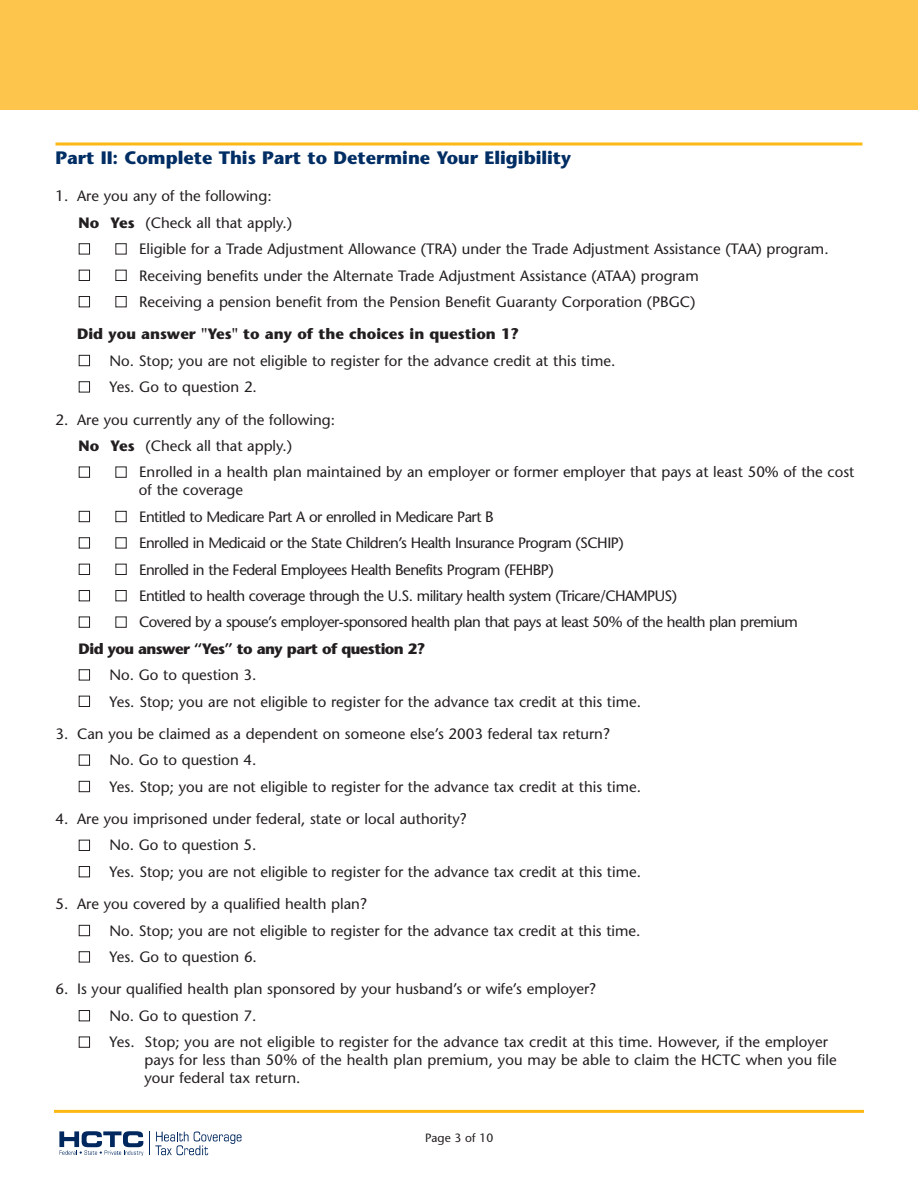
<style>
.page{position:relative;width:918px;height:1188px;background:#fff}
.page>*{position:absolute;margin:0;border:0;box-sizing:border-box;transform-origin:0 0}
.t1{font:700 18px "Stone Sans";color:#002e64}
.t2{font:15px/18px "Stone Sans";color:#231f20}
.t3{font:15px/26.4px "Stone Sans";letter-spacing:-.035em;color:#231f20}
.t4{font:12px "Stone Sans";color:#231f20}
.s1{font-weight:700}
.s2{color:#fff}
</style>
<div class="page">
<svg style="left:155px;top:1131px;width:87px;height:24px"></svg>
<svg style="left:59px;top:1131px;width:84px;height:25px"></svg>
<hr style="left:54px;top:1110px;width:810px;height:3px;background:#fcb814">
<div style="left:0;top:0;width:918px;height:110px;background:#fec54d"></div>
<svg style="left:56px;top:142px;width:806px;height:4px;background:#fcc94e"></svg>
<p class="t1" style="left:56px;top:150px;width:517px">Part II: Complete This Part to Determine Your Eligibility</p>
<p class="t2" style="left:79px;top:184px;width:215px;line-height:26.4px;text-indent:-23px">1. Are you any of the following:<br><span class="s1">No Yes</span> (Check all that apply.)</p>
<p class="t2" style="left:79px;top:241px;width:752px"><span class="s2">■</span> <span class="s2">■</span> Eligible for a Trade Adjustment Allowance (TRA) under the Trade Adjustment Assistance (TAA) program.</p>
<p class="t2" style="left:79px;top:268px;width:622px"><span class="s2">■</span> <span class="s2">■</span> Receiving benefits under the Alternate Trade Adjustment Assistance (ATAA) program</p>
<p class="t2" style="left:77px;top:287px;width:620px;line-height:32.4px"><span class="s2">■</span> <span class="s2">■</span> Receiving a pension benefit from the Pension Benefit Guaranty Corporation (PBGC)<br><span class="s1">Did you answer "Yes" to any of the choices in question 1?</span></p>
<p class="t2" style="left:79px;top:353px;width:538px"><span class="s2">■</span> No. Stop; you are not eligible to register for the advance credit at this time.</p>
<p class="t2" style="left:79px;top:379px;width:180px"><span class="s2">■</span> Yes. Go to question 2.</p>
<p class="t2" style="left:79px;top:408px;width:258px;line-height:26.4px;text-indent:-23px">2. Are you currently any of the following:<br><span class="s1">No Yes</span> (Check all that apply.)</p>
<p class="t2" style="left:139px;top:465px;width:717px;text-indent:-60px"><span class="s2">■</span> <span class="s2">■</span> Enrolled in a health plan maintained by an employer or former employer that pays at least 50% of the cost of the coverage</p>
<p class="t3" style="left:79px;top:505px;width:417px"><span class="s2">■</span> <span class="s2">■</span> Entitled to Medicare Part A or enrolled in Medicare Part B</p>
<p class="t3" style="left:79px;top:531px;width:546px"><span class="s2">■</span> <span class="s2">■</span> Enrolled in Medicaid or the State Children’s Health Insurance Program (SCHIP)</p>
<p class="t3" style="left:79px;top:558px;width:477px"><span class="s2">■</span> <span class="s2">■</span> Enrolled in the Federal Employees Health Benefits Program (FEHBP)</p>
<p class="t3" style="left:79px;top:584px;width:600px"><span class="s2">■</span> <span class="s2">■</span> Entitled to health coverage through the U.S. military health system (Tricare/CHAMPUS)</p>
<p class="t3" style="left:79px;top:610px;width:721px"><span class="s2">■</span> <span class="s2">■</span> Covered by a spouse’s employer-sponsored health plan that pays at least 50% of the health plan premium<br><span class="s1">Did you answer “Yes” to any part of question 2?</span></p>
<p class="t2" style="left:79px;top:667px;width:179px"><span class="s2">■</span> No. Go to question 3.</p>
<p class="t2" style="left:79px;top:694px;width:564px"><span class="s2">■</span> Yes. Stop; you are not eligible to register for the advance tax credit at this time.</p>
<p class="t2" style="left:56px;top:726px;width:556px">3. Can you be claimed as a dependent on someone else’s 2003 federal tax return?</p>
<p class="t2" style="left:79px;top:753px;width:179px"><span class="s2">■</span> No. Go to question 4.</p>
<p class="t2" style="left:79px;top:779px;width:564px"><span class="s2">■</span> Yes. Stop; you are not eligible to register for the advance tax credit at this time.</p>
<p class="t2" style="left:56px;top:811px;width:413px">4. Are you imprisoned under federal, state or local authority?</p>
<p class="t2" style="left:79px;top:838px;width:179px"><span class="s2">■</span> No. Go to question 5.</p>
<p class="t2" style="left:79px;top:864px;width:564px"><span class="s2">■</span> Yes. Stop; you are not eligible to register for the advance tax credit at this time.</p>
<p class="t2" style="left:56px;top:897px;width:313px">5. Are you covered by a qualified health plan?</p>
<p class="t2" style="left:79px;top:923px;width:563px"><span class="s2">■</span> No. Stop; you are not eligible to register for the advance tax credit at this time.</p>
<p class="t2" style="left:79px;top:949px;width:180px"><span class="s2">■</span> Yes. Go to question 6.</p>
<p class="t2" style="left:56px;top:982px;width:542px">6. Is your qualified health plan sponsored by your husband’s or wife’s employer?</p>
<p class="t2" style="left:79px;top:1008px;width:179px"><span class="s2">■</span> No. Go to question 7.</p>
<p class="t2" style="left:144px;top:1035px;width:694px;text-indent:-66px"><span class="s2">■</span> Yes. Stop; you are not eligible to register for the advance tax credit at this time. However, if the employer pays for less than 50% of the health plan premium, you may be able to claim the HCTC when you file your federal tax return.</p>
<p class="t4" style="left:425px;top:1133px;width:70px">Page 3 of 10</p>
</div>
